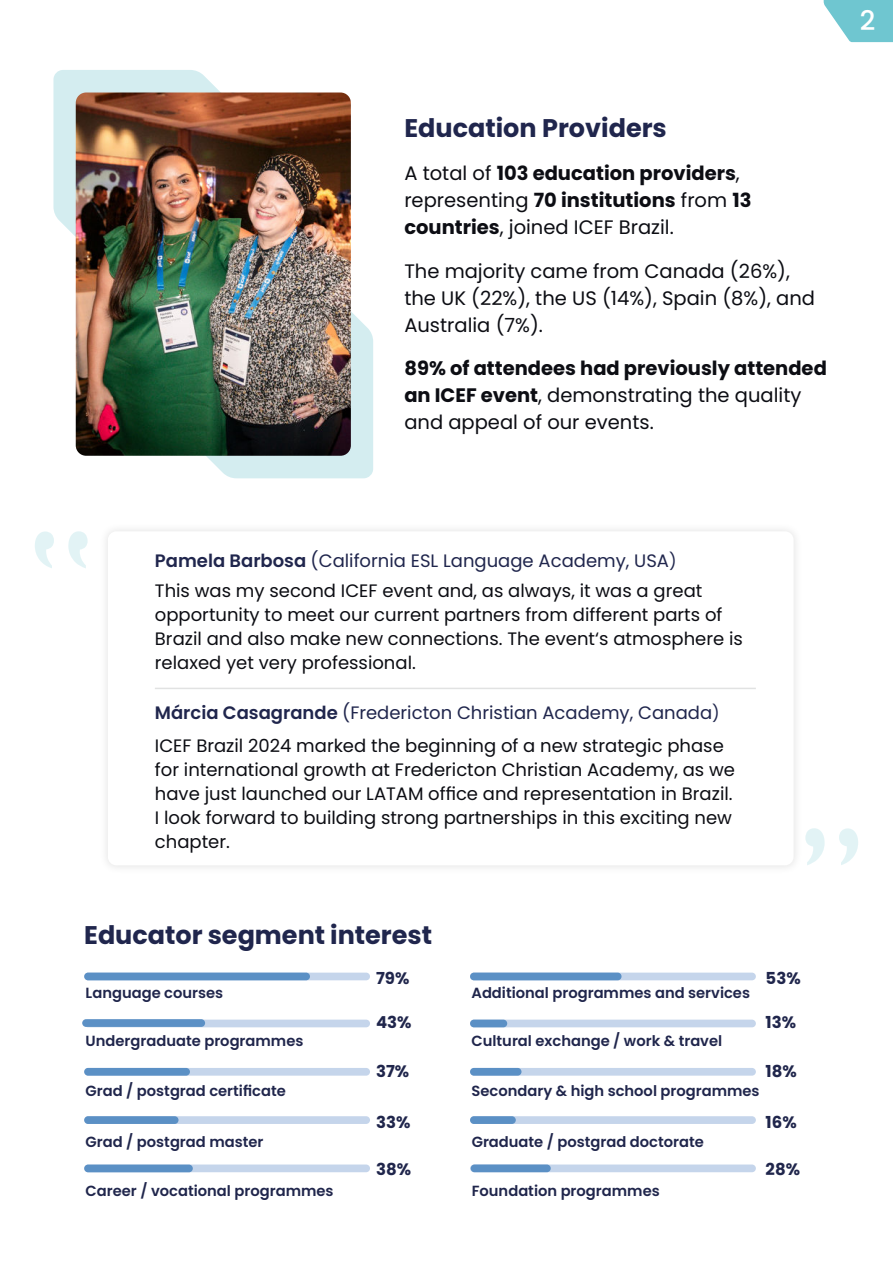
<style>
.page{position:relative;width:893px;height:1263px;background:#fff}
.page>*{position:absolute;margin:0;border:0;box-sizing:border-box;transform-origin:0 0}
.t1{font:500 27px "Poppins";color:#fff}
.t2{font:700 25.5px "Poppins";color:#20264d}
.t3{font:700 19.5px/27px "Poppins";color:#0c0d13}
.t4{font:19.5px/27px "Poppins";color:#0c0d13}
.t5{font:18px/24px "Poppins";color:#0c0d13}
.t6{font:18px "Poppins";color:#20264d}
.t7{font:700 16.5px "Poppins";color:#20264c}
.t8{font:600 14.7px "Poppins";color:#20264c}
.s1{font-weight:400}
.s2{font-weight:600}
.s3{font-size:16.5px}
</style>
<div class="page">
<svg style="left:824px;top:0;width:69px;height:42px"></svg>
<svg style="left:53px;top:70px;width:266px;height:265px;fill:#d4edf0"></svg>
<svg style="left:206px;top:312px;width:167px;height:166px;background:#d7eef1"></svg>
<img style="left:76px;top:93px;width:275px;height:363px">
<div style="left:99px;top:522px;width:704px;height:353px;background:#f9f9f9"></div>
<div style="left:108px;top:531px;width:686px;height:334px;background:#fff;border-radius:9px"></div>
<svg style="left:35px;top:531px;width:53px;height:37px"></svg>
<svg style="left:805px;top:828px;width:53px;height:37px"></svg>
<hr style="left:155px;top:688px;width:601px;height:1px;background:#9c9e9f">
<div style="left:84px;top:1020px;width:286px;height:7px;background:#c5d5eb;border-radius:4px"></div>
<div style="left:84px;top:1068px;width:286px;height:8px;background:#c5d5eb;border-radius:4px"></div>
<div style="left:84px;top:972px;width:286px;height:8px;background:#c5d5eb;border-radius:4px"></div>
<div style="left:84px;top:972px;width:226px;height:8px;background:#5b90c5;border-radius:4px"></div>
<div style="left:82px;top:1019px;width:123px;height:8px;background:#5b90c5;border-radius:4px"></div>
<div style="left:84px;top:1116px;width:286px;height:8px;background:#c5d5eb;border-radius:4px"></div>
<div style="left:84px;top:1116px;width:95px;height:8px;background:#5b90c5;border-radius:4px"></div>
<div style="left:84px;top:1164px;width:286px;height:8px;background:#c5d5eb;border-radius:4px"></div>
<div style="left:84px;top:1164px;width:109px;height:8px;background:#5b90c5;border-radius:4px"></div>
<div style="left:84px;top:1068px;width:106px;height:8px;background:#5b90c5;border-radius:4px"></div>
<div style="left:470px;top:1164px;width:286px;height:8px;background:#c5d5eb;border-radius:4px"></div>
<div style="left:471px;top:1164px;width:80px;height:8px;background:#5b90c5;border-radius:4px"></div>
<div style="left:470px;top:972px;width:286px;height:8px;background:#c5d5eb;border-radius:4px"></div>
<div style="left:470px;top:972px;width:151px;height:8px;background:#5b90c5;border-radius:4px"></div>
<div style="left:470px;top:1020px;width:286px;height:7px;background:#c5d5eb;border-radius:4px"></div>
<div style="left:470px;top:1020px;width:37px;height:7px;background:#5b90c5;border-radius:4px"></div>
<div style="left:470px;top:1068px;width:286px;height:8px;background:#c5d5eb;border-radius:4px"></div>
<div style="left:470px;top:1068px;width:51px;height:8px;background:#5b90c5;border-radius:4px"></div>
<div style="left:470px;top:1116px;width:286px;height:8px;background:#c5d5eb;border-radius:4px"></div>
<div style="left:470px;top:1116px;width:46px;height:8px;background:#5b90c5;border-radius:4px"></div>
<h2 class="t2" style="left:404px;top:117px;width:264px">Education Providers</h2>
<p class="t3" style="left:404px;top:161px;width:349px"><span class="s1">A total of</span> 103 education providers<span class="s1">, representing</span> 70 institutions <span class="s1">from</span> 13 countries<span class="s1">, joined ICEF Brazil.</span></p>
<p class="t4" style="left:404px;top:258px;width:412px">The majority came from Canada (26%), the UK (22%), the US (14%), Spain (8%), and<br>Australia (7%).</p>
<p class="t3" style="left:404px;top:356px;width:424px">89% of attendees had previously attended an ICEF event<span class="s1">, demonstrating the quality and appeal of our events.</span></p>
<h1 class="t1" style="left:860px;top:5px;width:17px">2</h1>
<p class="t6" style="left:155px;top:550px;width:523px"><span class="s2">Pamela Barbosa</span> (California ESL Language Academy, USA<span class="s3">)</span></p>
<p class="t5" style="left:155px;top:579px;width:589px">This was my second ICEF event and, as always, it was a great opportunity to meet our current partners from different parts of Brazil and also make new connections. The event‘s atmosphere is relaxed yet very professional.</p>
<p class="t6" style="left:155px;top:702px;width:566px"><span class="s2">Márcia Casagrande</span> (Fredericton Christian Academy, Canada<span class="s3">)</span></p>
<p class="t5" style="left:155px;top:734px;width:582px">ICEF Brazil 2024 marked the beginning of a new strategic phase for international growth at Fredericton Christian Academy, as we have just launched our LATAM office and representation in Brazil.<br>I look forward to building strong partnerships in this exciting new chapter.</p>
<h2 class="t2" style="left:84px;top:924px;width:349px">Educator segment interest</h2>
<p class="t8" style="left:86px;top:984px;width:139px">Language courses</p>
<p class="t8" style="left:86px;top:1032px;width:219px">Undergraduate programmes</p>
<p class="t8" style="left:86px;top:1083px;width:202px">Grad / postgrad certificate</p>
<p class="t8" style="left:86px;top:1133px;width:179px">Grad / postgrad master</p>
<p class="t8" style="left:86px;top:1182px;width:249px">Career / vocational programmes</p>
<p class="t7" style="left:376px;top:970px;width:35px">79%</p>
<p class="t7" style="left:376px;top:1014px;width:37px">43%</p>
<p class="t7" style="left:376px;top:1064px;width:35px">37%</p>
<p class="t7" style="left:376px;top:1115px;width:36px">33%</p>
<p class="t7" style="left:376px;top:1161px;width:37px">38%</p>
<p class="t7" style="left:766px;top:970px;width:37px">53%</p>
<p class="t7" style="left:766px;top:1014px;width:32px">13%</p>
<p class="t7" style="left:766px;top:1064px;width:33px">18%</p>
<p class="t7" style="left:766px;top:1115px;width:33px">16%</p>
<p class="t7" style="left:766px;top:1161px;width:36px">28%</p>
<p class="t8" style="left:471px;top:984px;width:280px">Additional programmes and services</p>
<p class="t8" style="left:471px;top:1032px;width:252px">Cultural exchange / work &amp; travel</p>
<p class="t8" style="left:471px;top:1082px;width:290px">Secondary &amp; high school programmes</p>
<p class="t8" style="left:472px;top:1133px;width:234px">Graduate / postgrad doctorate</p>
<p class="t8" style="left:472px;top:1182px;width:189px">Foundation programmes</p>
</div>
